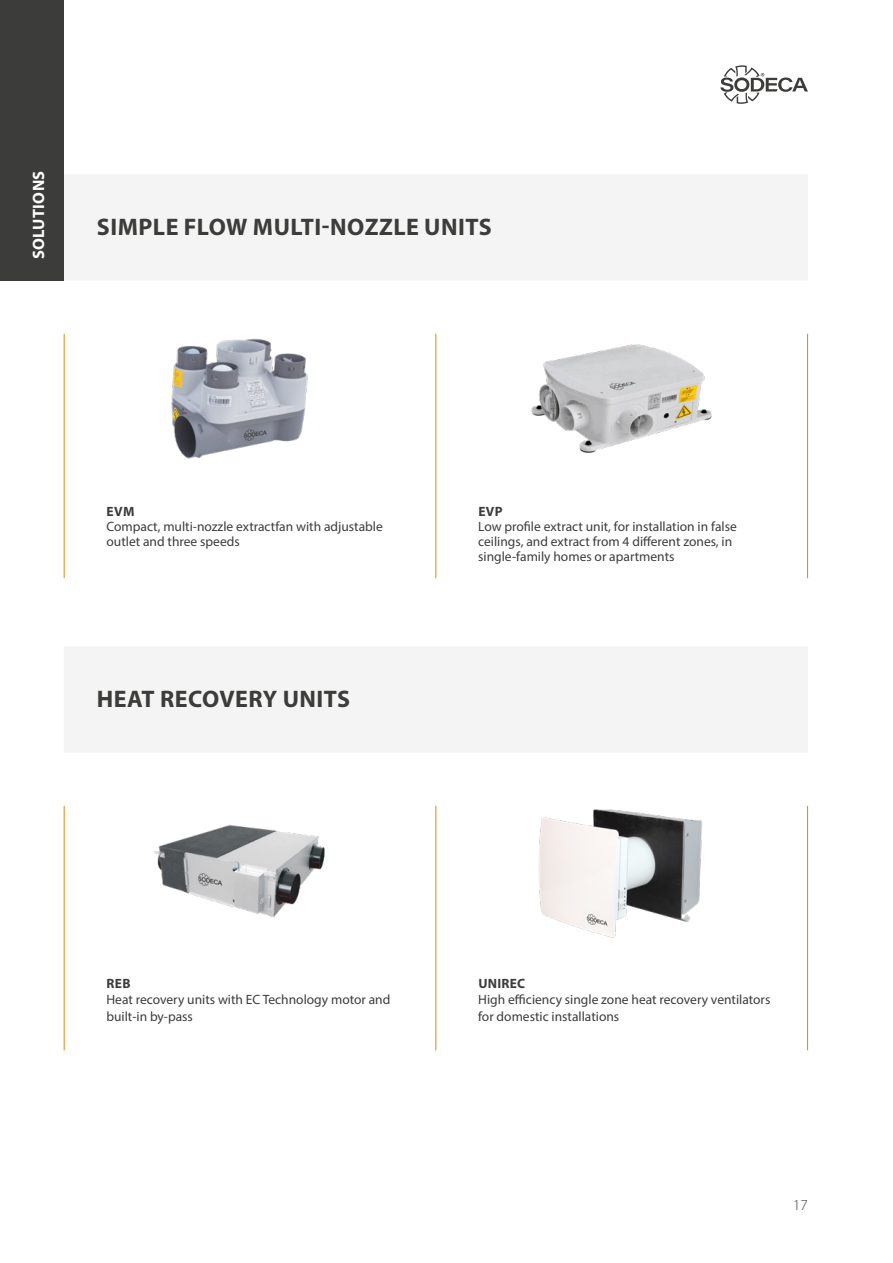
<style>
.page{position:relative;width:893px;height:1263px;background:#fff}
.page>*{position:absolute;margin:0;border:0;box-sizing:border-box;transform-origin:0 0}
.t1{font:700 24px "Myriad Pro";letter-spacing:.02em;color:#3c3c3b}
.t2{font:700 16.5px "Myriad Pro";letter-spacing:.02em;color:#fff}
.t3{font:300 15px "Myriad Pro";color:#3c3c3b}
.t4{font:13.5px/15px "Myriad Pro";color:#3c3c3b}
.t5{font:700 13.5px "Myriad Pro";letter-spacing:.02em;color:#3c3c3b}
</style>
<div class="page">
<div style="left:64px;top:175px;width:744px;height:105px;background:#f4f4f4"></div>
<hr style="left:64px;top:334px;width:1px;height:244px;background:#f08100">
<hr style="left:435px;top:334px;width:1px;height:244px;background:#f08100">
<hr style="left:807px;top:334px;width:1px;height:244px;background:#f08100">
<div style="left:0;top:0;width:64px;height:281px;background:#3c3c3b"></div>
<div style="left:64px;top:647px;width:744px;height:105px;background:#f4f4f4"></div>
<hr style="left:64px;top:806px;width:1px;height:244px;background:#f08100">
<hr style="left:435px;top:806px;width:1px;height:244px;background:#f08100">
<hr style="left:807px;top:806px;width:1px;height:244px;background:#f08100">
<img style="left:171px;top:338px;width:137px;height:121px">
<img style="left:531px;top:344px;width:181px;height:109px">
<img style="left:154px;top:825px;width:171px;height:93px">
<img style="left:539px;top:809px;width:163px;height:129px">
<svg style="left:720px;top:65px;width:88px;height:39px"></svg>
<p class="t2" style="left:28px;top:259px;width:90px;rotate:-90deg">SOLUTIONS</p>
<h1 class="t1" style="left:97px;top:211px;width:396px">SIMPLE FLOW MULTI-NOZZLE UNITS</h1>
<p class="t5" style="left:107px;top:503px;width:29px">EVM</p>
<p class="t4" style="left:106px;top:519px;width:278px">Compact, multi-nozzle extractfan with adjustable outlet and three speeds</p>
<h1 class="t1" style="left:97px;top:683px;width:255px">HEAT RECOVERY UNITS</h1>
<p class="t5" style="left:478px;top:503px;width:26px">EVP</p>
<p class="t4" style="left:478px;top:519px;width:260px">Low profile extract unit, for installation in false ceilings, and extract from 4 different zones, in single-family homes or apartments</p>
<p class="t5" style="left:107px;top:975px;width:25px">REB</p>
<p class="t4" style="left:106px;top:992px;width:285px;line-height:16.2px">Heat recovery units with EC Technology motor and built-in by-pass</p>
<p class="t5" style="left:478px;top:975px;width:48px">UNIREC</p>
<p class="t4" style="left:478px;top:992px;width:294px;line-height:16.2px">High efficiency single zone heat recovery ventilators for domestic installations</p>
<p class="t3" style="left:793px;top:1196px;width:16px">17</p>
</div>
